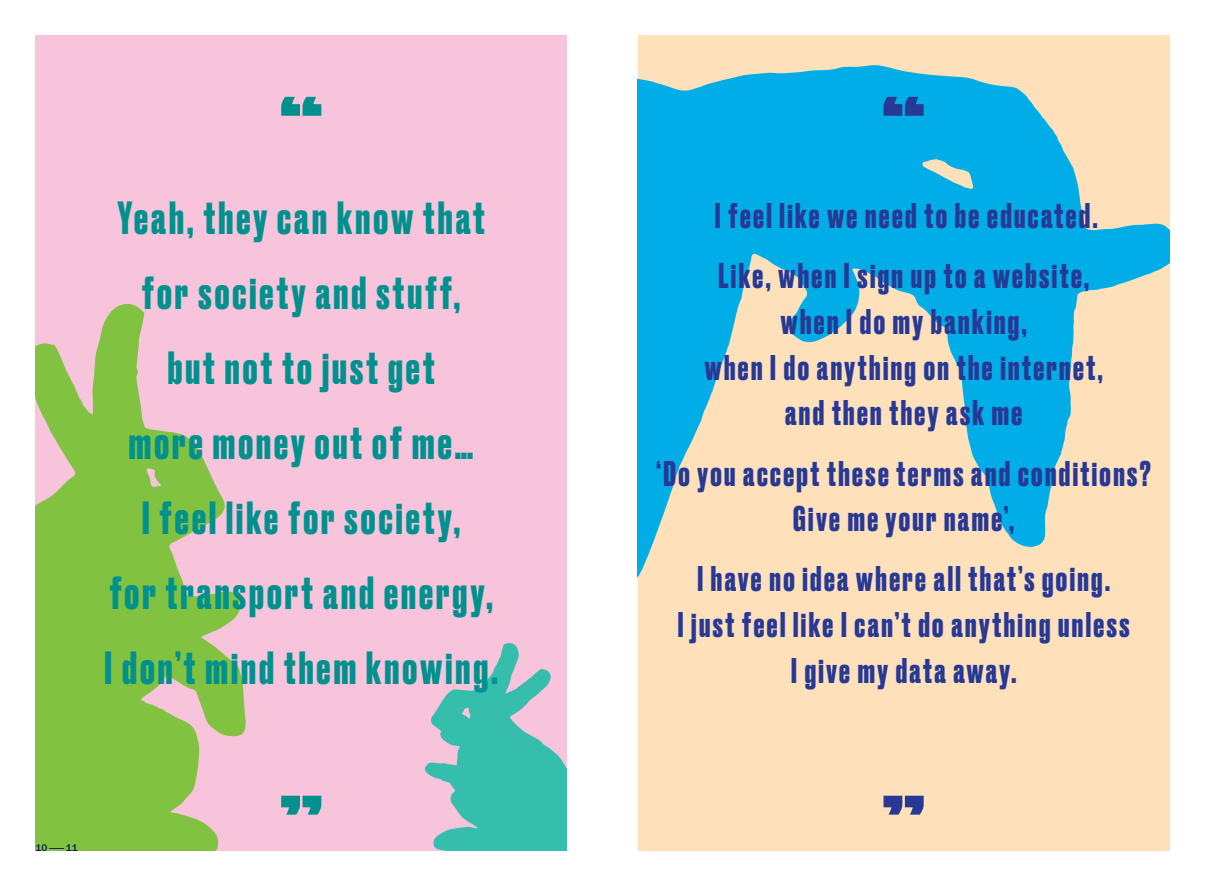
<style>
.page{position:relative;width:1205px;height:886px;background:#fff}
.page>*{position:absolute;margin:0;border:0;box-sizing:border-box;transform-origin:0 0}
.Body_Text{font:700 70.38px "Druk Wide";color:#00918e}
.Body_Text-2{font:700 70.38px "Druk Wide";color:#273895}
.Body_Text-3{font:700 43.75px/75px "Druk";letter-spacing:.07em;color:#00918e;text-align:center}
.Body_Text-4{font:700 33.62px/46px "Druk";letter-spacing:.07em;color:#273895;text-align:center}
.Header_Footer_Text{font:500 10px "Franklin Gothic URW";color:#081754}
</style>
<div class="page">
<div style="left:638px;top:35px;width:531px;height:815px;background:#fee0ba"></div>
<div style="left:35px;top:35px;width:532px;height:815px;background:#f8c4db"></div>
<svg style="left:35px;top:304px;width:211px;height:546px;fill:#81c340"></svg>
<svg style="left:425px;top:643px;width:142px;height:207px"></svg>
<svg style="left:638px;top:65px;width:531px;height:512px"></svg>
<p class="Body_Text" style="left:279px;top:65px;width:46px">“</p>
<p class="Body_Text-3" style="left:105px;top:178px;width:395px">Yeah, they can know that for society and stuff,<br>but not to just get<br>more money out of me…<br>I feel like for society,<br>for transport and energy,<br>I don’t mind them knowing.</p>
<p class="Header_Footer_Text" style="left:35px;top:841px;width:44px">10 — 11</p>
<p class="Body_Text" style="left:279px;top:763px;width:46px">”</p>
<p class="Body_Text-2" style="left:881px;top:65px;width:46px">“</p>
<p class="Body_Text-4" style="left:715px;top:190px;width:384px">I feel like we need to be educated.</p>
<p class="Body_Text-4" style="left:705px;top:250px;width:399px">Like, when I sign up to a website, when I do my banking,<br>when I do anything on the internet, and then they ask me</p>
<p class="Body_Text-4" style="left:656px;top:448px;width:496px">‘Do you accept these terms and conditions?<br>Give me your name’,</p>
<p class="Body_Text-4" style="left:678px;top:554px;width:453px">I have no idea where all that’s going.<br>I just feel like I can’t do anything unless<br>I give my data away.</p>
<p class="Body_Text-2" style="left:881px;top:763px;width:46px">”</p>
</div>
